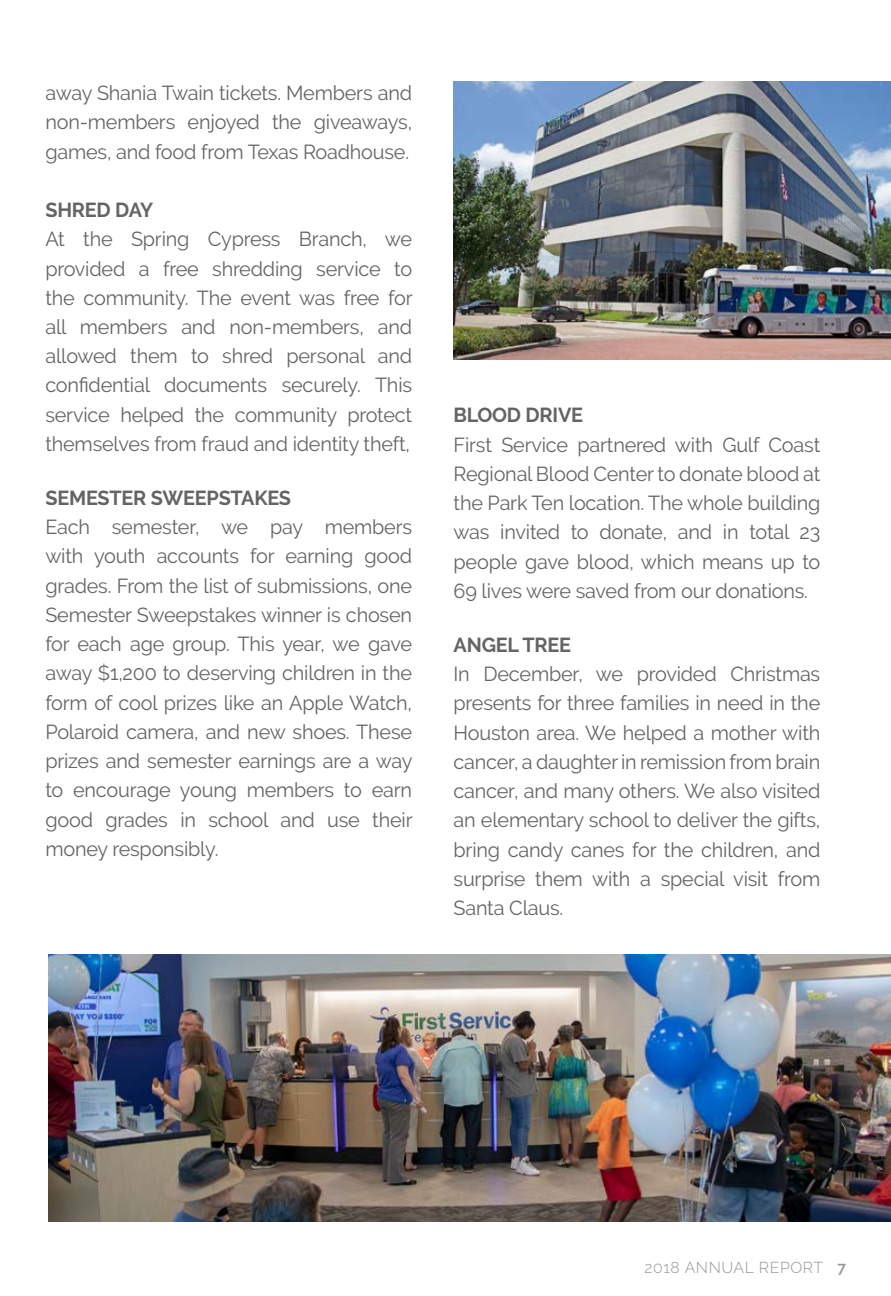
<style>
.page{position:relative;width:891px;height:1296px;background:#fff}
.page>*{position:absolute;margin:0;border:0;box-sizing:border-box;transform-origin:0 0}
.t1{font:20.25px/29.2px "Raleway";letter-spacing:-.01em;color:#636466;text-align:justify}
.t2{font:700 20.25px "Raleway";letter-spacing:-.01em;color:#636466}
.t3{font:300 15.75px "Raleway";letter-spacing:.04em;color:#939598}
.s1{font-weight:600}
</style>
<div class="page">
<img style="left:454px;top:81px;width:437px;height:279px">
<img style="left:49px;top:954px;width:842px;height:267px">
<p class="t1" style="left:45px;top:78px;width:368px">away Shania Twain tickets. Members and non-members enjoyed the giveaways, games, and food from Texas Roadhouse.</p>
<h5 class="t2" style="left:45px;top:198px;width:109px">SHRED DAY</h5>
<p class="t1" style="left:45px;top:224px;width:369px">At the Spring Cypress Branch, we provided a free shredding service to the community. The event was free for all members and non-members, and allowed them to shred personal and</p>
<p class="t1" style="left:45px;top:371px;width:368px">confidential documents securely. This</p>
<p class="t1" style="left:45px;top:400px;width:368px">service helped the community protect themselves from fraud and identity theft,</p>
<h5 class="t2" style="left:45px;top:486px;width:247px">SEMESTER SWEEPSTAKES</h5>
<p class="t1" style="left:45px;top:512px;width:369px">Each semester, we pay members with youth accounts for earning good grades. From the list of submissions, one Semester Sweepstakes winner is chosen for each age group. This year, we gave away $1,200 to deserving children in the form of cool prizes like an Apple Watch, Polaroid camera, and new shoes. These prizes and semester earnings are a way to encourage young members to earn good grades in school and use their money responsibly.</p>
<h5 class="t2" style="left:454px;top:404px;width:131px">BLOOD DRIVE</h5>
<p class="t1" style="left:454px;top:430px;width:368px">First Service partnered with Gulf Coast Regional Blood Center to donate blood at the Park Ten location. The whole building was invited to donate, and in total 23 people gave blood, which means up to 69 lives were saved from our donations.</p>
<h5 class="t2" style="left:454px;top:633px;width:119px">ANGEL TREE</h5>
<p class="t1" style="left:454px;top:659px;width:368px">In December, we provided Christmas presents for three families in need in the Houston area. We helped a mother with cancer, a daughter in remission from brain cancer, and many others. We also visited an elementary school to deliver the gifts, bring candy canes for the children, and surprise them with a special visit from Santa Claus.</p>
<p class="t3" style="left:645px;top:1258px;width:203px">2018 ANNUAL REPORT <span class="s1">7</span></p>
</div>
